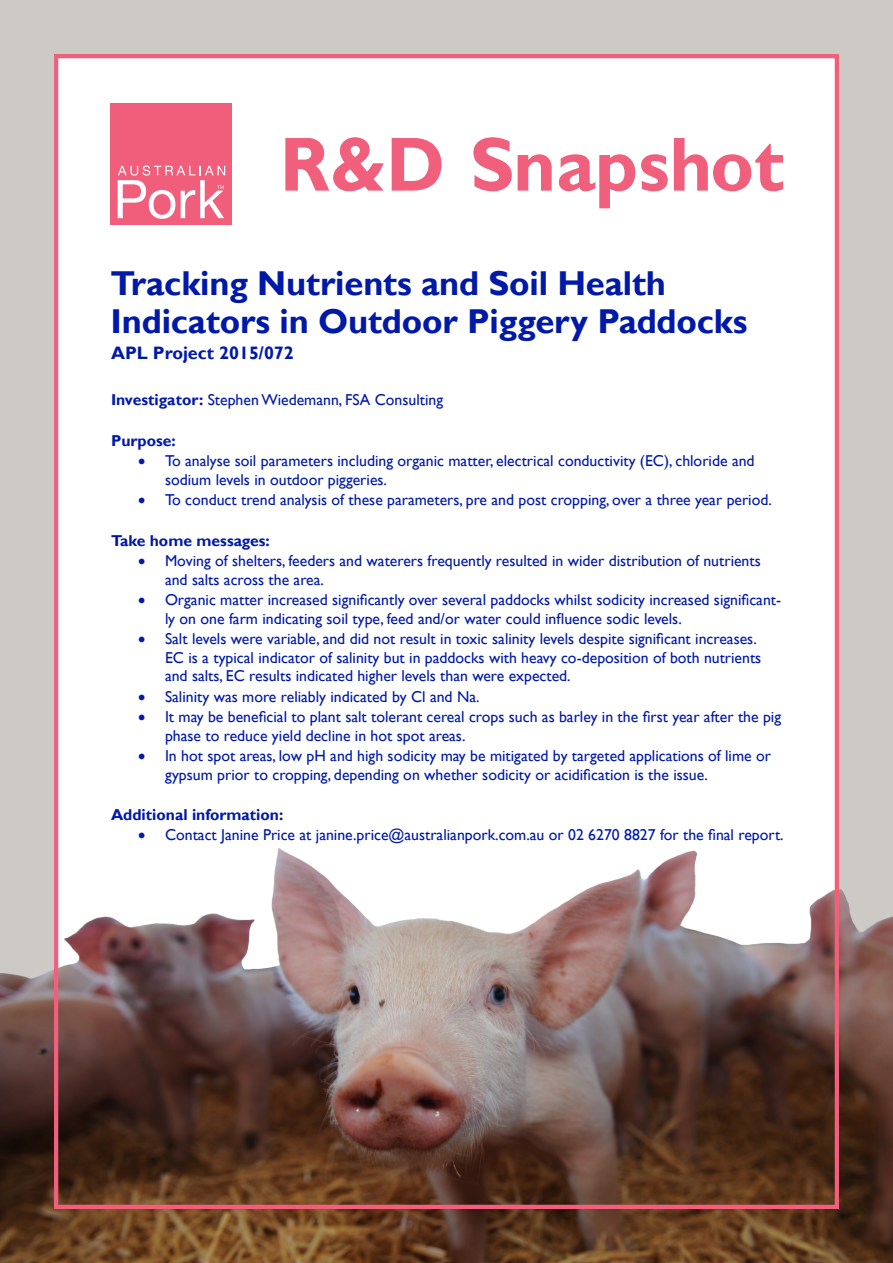
<style>
.page{position:relative;width:893px;height:1263px;background:#fff}
.page>*{position:absolute;margin:0;border:0;box-sizing:border-box;transform-origin:0 0}
.t1{font:700 77.25px "Gill Sans";letter-spacing:-.005em;color:#f05f7c;scale:.95 1}
.Main_heading{font:700 34.5px/37.5px "Gill Sans";letter-spacing:-.005em;color:#0019a8}
.Project{font:700 18px "Gill Sans";color:#0019a8}
.t2{font:15.75px/18.8px "Gill Sans";color:#0019a8}
.t3{font:700 15.75px "Gill Sans";color:#0019a8}
.s1{font-weight:700}
</style>
<div class="page">
<div style="left:837px;top:43px;width:56px;height:973px;background:#cdc9c4"></div>
<div style="left:0;top:43px;width:56px;height:973px;background:#cdc9c4"></div>
<div style="left:0;top:0;width:893px;height:56px;background:#cdc9c4"></div>
<img style="left:0;top:848px;width:893px;height:415px">
<div style="left:54px;top:54px;width:785px;height:1155px;border:4px solid #f05f7c"></div>
<div style="left:111px;top:104px;width:121px;height:121px;background:#f05e7b"></div>
<svg style="left:118px;top:166px;width:107px;height:53px"></svg>
<p class="t1" style="left:280px;top:118px;width:532px">R&amp;D Snapshot</p>
<p class="Main_heading" style="left:111px;top:266px;width:638px">Tracking Nutrients and Soil Health<br>Indicators in Outdoor Piggery Paddocks</p>
<p class="Project" style="left:111px;top:342px;width:184px">APL Project 2015/072</p>
<p class="t2" style="left:111px;top:391px;width:334px"><span class="s1">Investigator:</span> Stephen Wiedemann, FSA Consulting</p>
<p class="t3" style="left:111px;top:431px;width:66px">Purpose:</p>
<p class="t2" style="left:165px;top:452px;width:591px;text-indent:-27px">• To analyse soil parameters including organic matter, electrical conductivity (EC), chloride and sodium levels in outdoor piggeries.</p>
<p class="t2" style="left:138px;top:491px;width:635px">• To conduct trend analysis of these parameters, pre and post cropping, over a three year period.</p>
<p class="t3" style="left:111px;top:531px;width:160px">Take home messages:</p>
<p class="t2" style="left:165px;top:551px;width:597px;text-indent:-27px">• Moving of shelters, feeders and waterers frequently resulted in wider distribution of nutrients and salts across the area.</p>
<p class="t2" style="left:165px;top:590px;width:618px;text-indent:-27px">• Organic matter increased significantly over several paddocks whilst sodicity increased significant&shy;ly on one farm indicating soil type, feed and/or water could influence sodic levels.</p>
<p class="t2" style="left:165px;top:629px;width:598px;text-indent:-27px">• Salt levels were variable, and did not result in toxic salinity levels despite significant increases.<br>EC is a typical indicator of salinity but in paddocks with heavy co-deposition of both nutrients and salts, EC results indicated higher levels than were expected.</p>
<p class="t2" style="left:138px;top:687px;width:343px">• Salinity was more reliably indicated by Cl and Na.</p>
<p class="t2" style="left:165px;top:707px;width:618px;text-indent:-27px">• It may be beneficial to plant salt tolerant cereal crops such as barley in the first year after the pig phase to reduce yield decline in hot spot areas.</p>
<p class="t2" style="left:165px;top:746px;width:608px;text-indent:-27px">• In hot spot areas, low pH and high sodicity may be mitigated by targeted applications of lime or gypsum prior to cropping, depending on whether sodicity or acidification is the issue.</p>
<p class="t3" style="left:111px;top:805px;width:174px">Additional information:</p>
<p class="t2" style="left:138px;top:826px;width:647px">• Contact Janine Price at janine.price@australianpork.com.au or 02 6270 8827 for the final report.</p>
</div>
